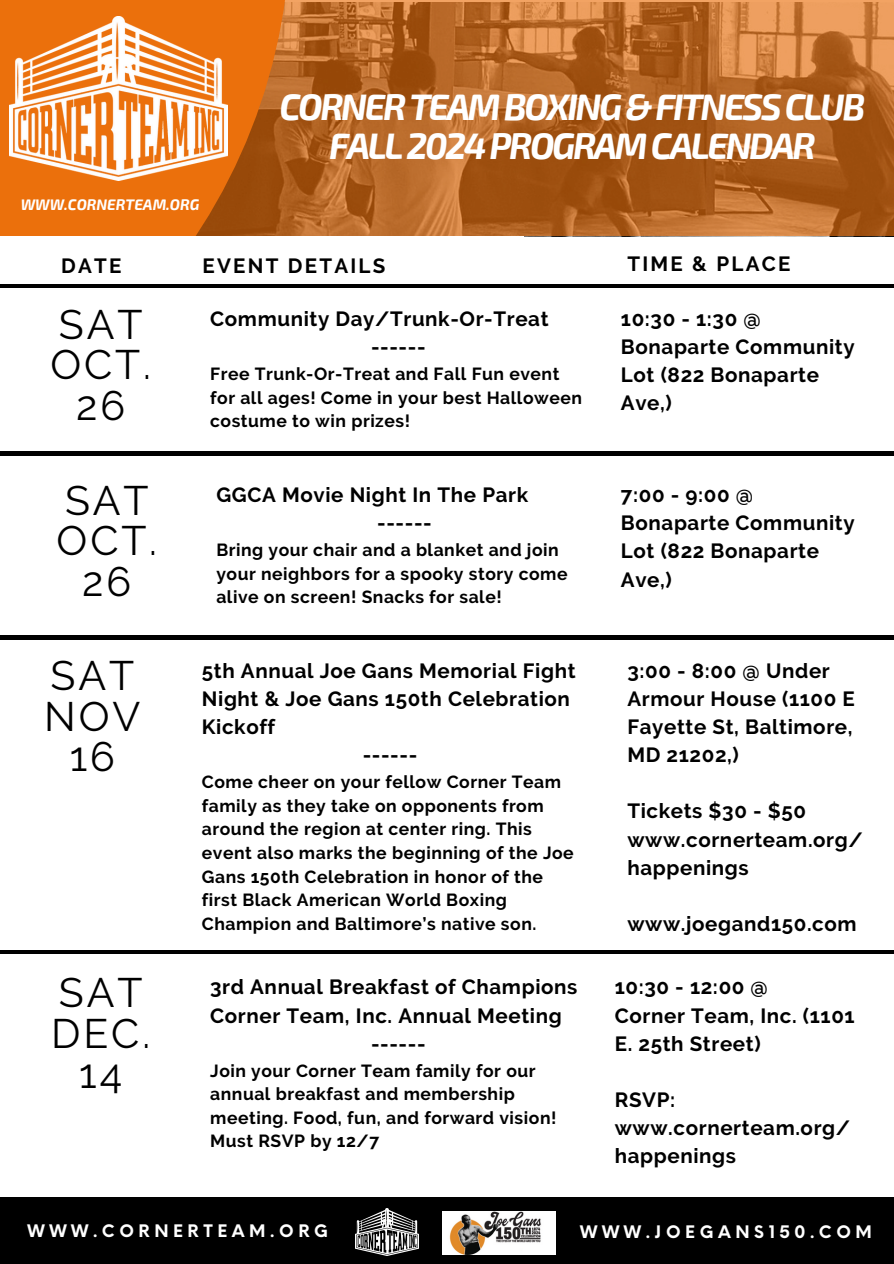
<style>
.page{position:relative;width:894px;height:1264px;background:#fff}
.page>*{position:absolute;margin:0;border:0;box-sizing:border-box;transform-origin:0 0}
.t1{font:41.1px/40.5px "Raleway";letter-spacing:.07em;color:#000;text-align:center}
.t2{font:700 39.9px "Raleway";letter-spacing:.27em;color:#fff}
.t3{font:italic 700 36.15px/39.3px "Exo 2";letter-spacing:-.065em;color:#fff;text-align:center}
.t4{font:700 20.55px/28.2px "Raleway";letter-spacing:.03em;color:#000}
.t5{font:700 20.55px "Raleway";letter-spacing:.11em;color:#000}
.t6{font:700 17.55px/23.7px "Raleway";letter-spacing:.03em;color:#000}
.t7{font:700 16.8px "Neue Einstellung";letter-spacing:.27em;color:#fff}
.t8{font:italic 700 15px "Exo 2";color:#fff}
</style>
<div class="page">
<hr style="left:0;top:451px;width:893px;height:4px;background:#000">
<hr style="left:0;top:950px;width:893px;height:3px;background:#000">
<div style="left:0;top:1197px;width:893px;height:66px;background:#000"></div>
<img style="left:355px;top:1208px;width:63px;height:47px">
<svg style="left:0;top:0;width:400px;height:456px;fill:#eb700c"></svg>
<div style="left:0;top:236px;width:523px;height:186px;background:#fff"></div>
<hr style="left:0;top:284px;width:893px;height:3px;background:#000">
<svg style="left:191px;top:0;width:702px;height:236px;background:#b66524"></svg>
<img style="left:9px;top:17px;width:218px;height:164px">
<hr style="left:0;top:636px;width:893px;height:3px;background:#000">
<img style="left:443px;top:1211px;width:112px;height:43px">
<h5 class="t3" style="left:279px;top:85px;width:587px">CORNERTEAMBOXING&amp;FITNESSCLUB<br>FALL2024PROGRAMCALENDAR</h5>
<p class="t2" style="left:110px;top:88px;width:676px">SPRING 2022 SCHEDULE</p>
<p class="t8" style="left:21px;top:195px;width:180px">WWW.CORNERTEAM.ORG</p>
<p class="t4" style="left:61px;top:251px;width:62px">DATE</p>
<h6 class="t5" style="left:202px;top:253px;width:184px">EVENT DETAILS</h6>
<h3 class="t5" style="left:627px;top:251px;width:164px">TIME &amp; PLACE</h3>
<h5 class="t1" style="left:50px;top:304px;width:102px">SAT<br>OCT.<br>26</h5>
<p class="t4" style="left:210px;top:304px;width:340px">Community Day/Trunk-Or-Treat</p>
<p class="t4" style="left:371px;top:333px;width:56px">------</p>
<p class="t6" style="left:210px;top:362px;width:373px">Free Trunk-Or-Treat and Fall Fun event for all ages! Come in your best Halloween costume to win prizes!</p>
<p class="t4" style="left:620px;top:304px;width:235px">10:30 - 1:30 @<br>Bonaparte Community<br>Lot (822 Bonaparte<br>Ave,)</p>
<p class="t1" style="left:57px;top:480px;width:102px">SAT<br>OCT.<br>26</p>
<h6 class="t4" style="left:620px;top:481px;width:235px">7:00 - 9:00 @<br>Bonaparte Community<br>Lot (822 Bonaparte<br>Ave,)</h6>
<p class="t4" style="left:216px;top:481px;width:313px">GGCA Movie Night In The Park</p>
<h1 class="t4" style="left:377px;top:509px;width:56px">------</h1>
<h2 class="t6" style="left:216px;top:538px;width:352px">Bring your chair and a blanket and join your neighbors for a spooky story come alive on screen! Snacks for sale!</h2>
<p class="t1" style="left:44px;top:655px;width:98px">SAT<br>NOV<br>16</p>
<h3 class="t4" style="left:202px;top:656px;width:375px">5th Annual Joe Gans Memorial Fight<br>Night &amp; Joe Gans 150th Celebration<br>Kickoff</h3>
<p class="t4" style="left:362px;top:740px;width:56px">------</p>
<p class="t6" style="left:202px;top:770px;width:373px">Come cheer on your fellow Corner Team family as they take on opponents from around the region at center ring. This event also marks the beginning of the Joe Gans 150th Celebration in honor of the first Black American World Boxing Champion and Baltimore’s native son.</p>
<h6 class="t1" style="left:51px;top:972px;width:100px">SAT<br>DEC.<br>14</h6>
<p class="t4" style="left:210px;top:973px;width:368px">3rd Annual Breakfast of Champions</p>
<h3 class="t4" style="left:210px;top:1001px;width:353px">Corner Team, Inc. Annual Meeting</h3>
<p class="t4" style="left:371px;top:1029px;width:56px">------</p>
<p class="t6" style="left:210px;top:1058px;width:348px">Join your Corner Team family for our annual breakfast and membership meeting. Food, fun, and forward vision!</p>
<p class="t6" style="left:210px;top:1129px;width:170px">Must RSVP by 12/7</p>
<p class="t4" style="left:627px;top:656px;width:229px">3:00 - 8:00 @ Under<br>Armour House (1100 E<br>Fayette St, Baltimore,<br>MD 21202,)</p>
<h6 class="t4" style="left:627px;top:797px;width:237px">Tickets $30 - $50 www.cornerteam.org/ happenings</h6>
<h6 class="t4" style="left:627px;top:909px;width:231px">www.joegand150.com</h6>
<p class="t4" style="left:614px;top:973px;width:241px">10:30 - 12:00 @<br>Corner Team, Inc. (1101<br>E. 25th Street)</p>
<p class="t4" style="left:614px;top:1085px;width:237px">RSVP: www.cornerteam.org/ happenings</p>
<p class="t7" style="left:28px;top:1215px;width:302px">WWW.CORNERTEAM.ORG</p>
<h6 class="t7" style="left:580px;top:1216px;width:293px">WWW.JOEGANS150.COM</h6>
</div>
